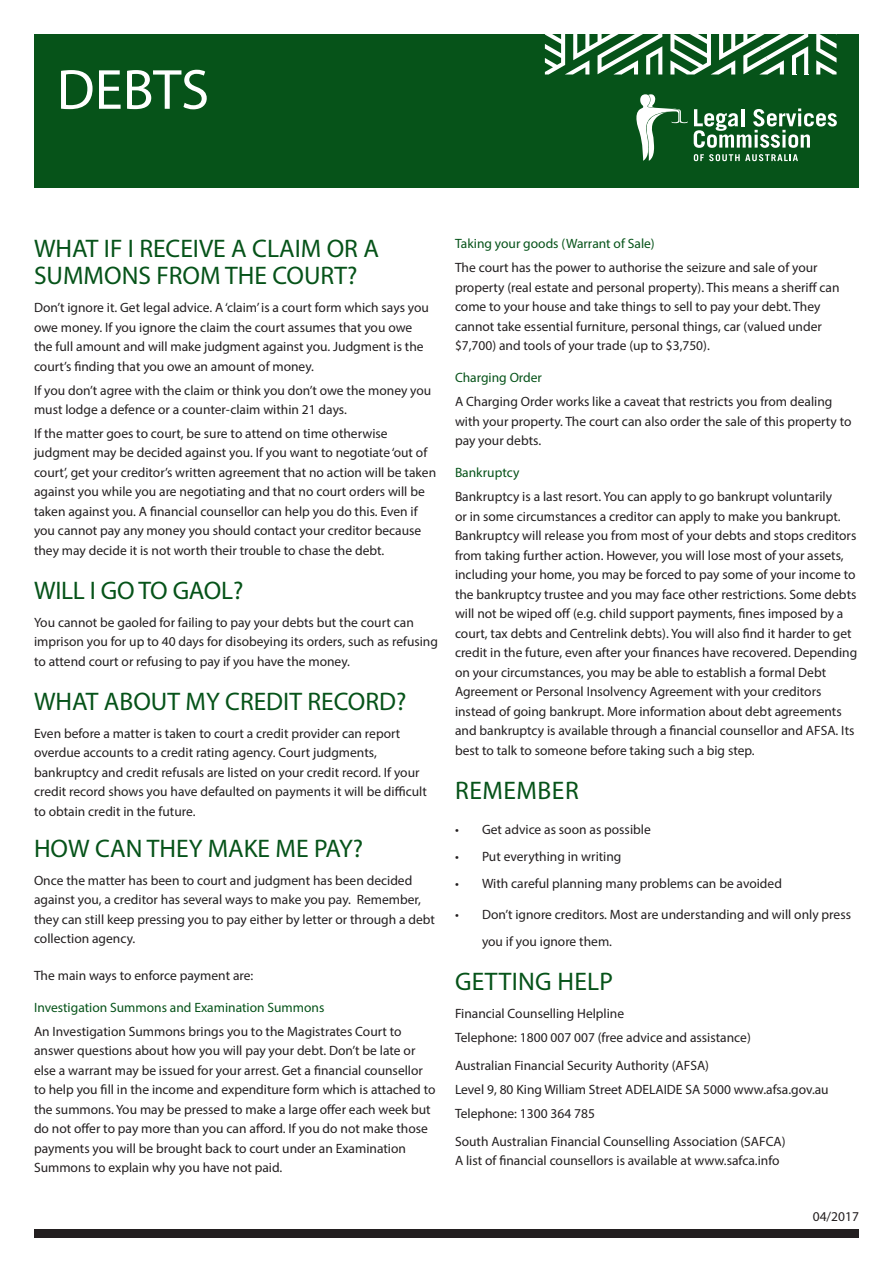
<style>
.page{position:relative;width:893px;height:1263px;background:#fff}
.page>*{position:absolute;margin:0;border:0;box-sizing:border-box;transform-origin:0 0}
.t1{font:57px "Myriad Pro";letter-spacing:-.005em;color:#fff}
.t2{font:25.5px/27px "Myriad Pro";color:#065319}
.t3{font:25.5px "Myriad Pro";letter-spacing:.02em;color:#065319}
.t4{font:13.5px/19.5px "Myriad Pro";color:#231f20}
.t5{font:13.5px "Myriad Pro";color:#065319}
</style>
<div class="page">
<div style="left:34px;top:34px;width:825px;height:153px;background:#065319"></div>
<div style="left:34px;top:1229px;width:825px;height:8px;background:#231f20"></div>
<svg style="left:545px;top:34px;width:117px;height:41px"></svg>
<svg style="left:816px;top:34px;width:21px;height:41px"></svg>
<svg style="left:670px;top:34px;width:138px;height:41px"></svg>
<svg style="left:694px;top:108px;width:143px;height:40px"></svg>
<svg style="left:694px;top:154px;width:104px;height:7px"></svg>
<svg style="left:636px;top:94px;width:52px;height:67px"></svg>
<p class="t1" style="left:57px;top:55px;width:154px">DEBTS</p>
<p class="t2" style="left:34px;top:235px;width:346px">WHAT IF I RECEIVE A CLAIM OR A<br>SUMMONS FROM THE COURT?</p>
<p class="t4" style="left:34px;top:298px;width:396px">Don’t ignore it. Get legal advice. A ‘claim’ is a court form which says you owe money. If you ignore the claim the court assumes that you owe the full amount and will make judgment against you. Judgment is the court’s finding that you owe an amount of money.</p>
<p class="t4" style="left:34px;top:380px;width:399px">If you don’t agree with the claim or think you don’t owe the money you must lodge a defence or a counter-claim within 21 days.</p>
<p class="t4" style="left:34px;top:423px;width:404px">If the matter goes to court, be sure to attend on time otherwise judgment may be decided against you. If you want to negotiate ‘out of court’, get your creditor’s written agreement that no action will be taken against you while you are negotiating and that no court orders will be taken against you. A financial counsellor can help you do this. Even if you cannot pay any money you should contact your creditor because they may decide it is not worth their trouble to chase the debt.</p>
<p class="t2" style="left:34px;top:576px;width:211px">WILL I GO TO GAOL?</p>
<p class="t4" style="left:34px;top:612px;width:405px">You cannot be gaoled for failing to pay your debts but the court can imprison you for up to 40 days for disobeying its orders, such as refusing to attend court or refusing to pay if you have the money.</p>
<p class="t2" style="left:34px;top:687px;width:374px">WHAT ABOUT MY CREDIT RECORD?</p>
<p class="t4" style="left:34px;top:723px;width:394px">Even before a matter is taken to court a credit provider can report overdue accounts to a credit rating agency. Court judgments, bankruptcy and credit refusals are listed on your credit record. If your credit record shows you have defaulted on payments it will be difficult to obtain credit in the future.</p>
<p class="t2" style="left:34px;top:834px;width:331px">HOW CAN THEY MAKE ME PAY?</p>
<p class="t4" style="left:34px;top:870px;width:402px">Once the matter has been to court and judgment has been decided against you, a creditor has several ways to make you pay. Remember, they can still keep pressing you to pay either by letter or through a debt collection agency.</p>
<p class="t4" style="left:34px;top:965px;width:221px">The main ways to enforce payment are:</p>
<p class="t5" style="left:34px;top:999px;width:292px">Investigation Summons and Examination Summons</p>
<p class="t4" style="left:34px;top:1021px;width:403px">An Investigation Summons brings you to the Magistrates Court to answer questions about how you will pay your debt. Don’t be late or else a warrant may be issued for your arrest. Get a financial counsellor to help you fill in the income and expenditure form which is attached to the summons. You may be pressed to make a large offer each week but do not offer to pay more than you can afford. If you do not make those payments you will be brought back to court under an Examination Summons to explain why you have not paid.</p>
<p class="t5" style="left:455px;top:235px;width:201px">Taking your goods (Warrant of Sale)</p>
<p class="t4" style="left:455px;top:257px;width:386px">The court has the power to authorise the seizure and sale of your property (real estate and personal property). This means a sheriff can come to your house and take things to sell to pay your debt. They cannot take essential furniture, personal things, car (valued under $7,700) and tools of your trade (up to $3,750).</p>
<p class="t5" style="left:455px;top:369px;width:89px">Charging Order</p>
<p class="t4" style="left:455px;top:392px;width:398px">A Charging Order works like a caveat that restricts you from dealing with your property. The court can also order the sale of this property to pay your debts.</p>
<p class="t5" style="left:455px;top:464px;width:66px">Bankruptcy</p>
<p class="t4" style="left:455px;top:487px;width:404px">Bankruptcy is a last resort. You can apply to go bankrupt voluntarily<br>or in some circumstances a creditor can apply to make you bankrupt.<br>Bankruptcy will release you from most of your debts and stops creditors from taking further action. However, you will lose most of your assets, including your home, you may be forced to pay some of your income to the bankruptcy trustee and you may face other restrictions. Some debts will not be wiped off (e.g. child support payments, fines imposed by a court, tax debts and Centrelink debts). You will also find it harder to get credit in the future, even after your finances have recovered. Depending on your circumstances, you may be able to establish a formal Debt Agreement or Personal Insolvency Agreement with your creditors instead of going bankrupt. More information about debt agreements and bankruptcy is available through a financial counsellor and AFSA. Its best to talk to someone before taking such a big step.</p>
<p class="t3" style="left:455px;top:774px;width:125px">REMEMBER</p>
<p class="t4" style="left:455px;top:820px;width:197px">• Get advice as soon as possible</p>
<p class="t4" style="left:455px;top:847px;width:168px">• Put everything in writing</p>
<p class="t4" style="left:455px;top:874px;width:328px">• With careful planning many problems can be avoided</p>
<p class="t4" style="left:482px;top:901px;width:371px;line-height:27px;text-indent:-27px">• Don’t ignore creditors. Most are understanding and will only press you if you ignore them.</p>
<p class="t2" style="left:455px;top:968px;width:160px">GETTING HELP</p>
<p class="t4" style="left:455px;top:1004px;width:171px">Financial Counselling Helpline</p>
<p class="t4" style="left:455px;top:1028px;width:297px">Telephone: 1800 007 007 (free advice and assistance)</p>
<p class="t4" style="left:455px;top:1056px;width:255px">Australian Financial Security Authority (AFSA)</p>
<p class="t4" style="left:455px;top:1079px;width:375px">Level 9, 80 King William Street ADELAIDE SA 5000 www.afsa.gov.au</p>
<p class="t4" style="left:455px;top:1103px;width:141px">Telephone: 1300 364 785</p>
<p class="t4" style="left:455px;top:1131px;width:332px">South Australian Financial Counselling Association (SAFCA)</p>
<p class="t4" style="left:455px;top:1151px;width:326px">A list of financial counsellors is available at www.safca.info</p>
<p class="t4" style="left:813px;top:1207px;width:48px">04/2017</p>
</div>
